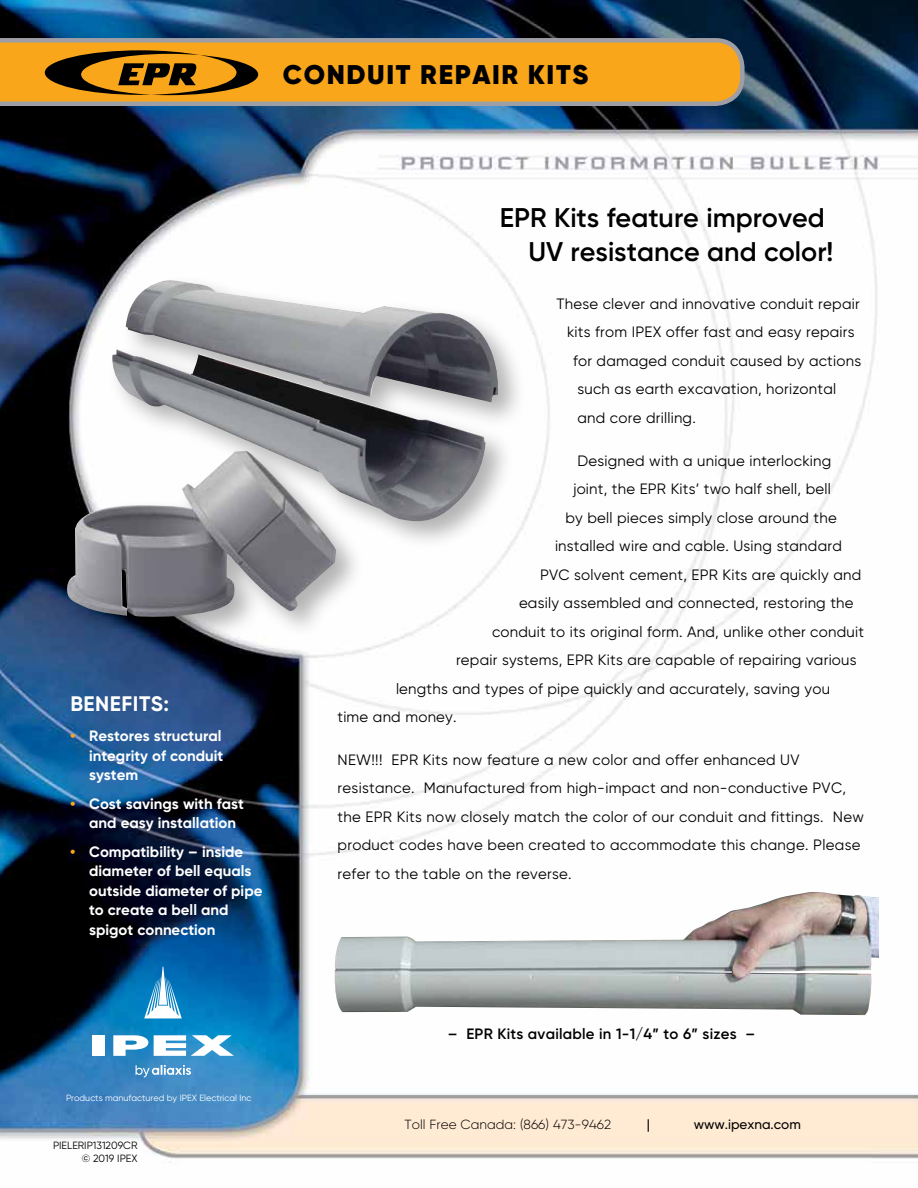
<style>
.page{position:relative;width:918px;height:1188px;background:#fff}
.page>*{position:absolute;margin:0;border:0;box-sizing:border-box;transform-origin:0 0}
.t1{font:600 27px/34.5px "Gilroy";color:#000}
.t2{font:900 27px "Gilroy";letter-spacing:.06em;color:#000}
.t3{font:700 21px "Gilroy";letter-spacing:.025em;color:#fff}
.t4{font:15px/28.5px "Gilroy";letter-spacing:.015em;color:#000}
.t5{font:700 15px/19.5px "Gilroy";color:#fff}
.t6{font:600 15px "Gilroy";letter-spacing:.015em;color:#000}
.t7{font:500 13.5px "Gilroy";color:#000}
.t8{font:300 13.2px "Gilroy";color:#000}
.t9{font:10.5px/12.6px "Gilroy";color:#000;text-align:right}
.t10{font:9px "Gilroy";color:#fff}
.s1{color:#faa61a}
</style>
<div class="page">
<img style="left:0;top:0;width:918px;height:1163px">
<div style="left:106px;top:274px;width:422px;height:277px;background:#000;opacity:.3"></div>
<img style="left:110px;top:280px;width:392px;height:244px">
<img style="left:333px;top:892px;width:546px;height:123px">
<svg style="left:0;top:38px;width:745px;height:68px;background:#e8a331"></svg>
<div style="left:93px;top:1035px;width:12px;height:21px;background:#fff"></div>
<svg style="left:113px;top:1035px;width:35px;height:21px"></svg>
<svg style="left:154px;top:1035px;width:80px;height:21px"></svg>
<svg style="left:144px;top:967px;width:38px;height:51px"></svg>
<svg style="left:136px;top:1065px;width:55px;height:12px"></svg>
<div style="left:61px;top:445px;width:304px;height:202px;background:#000;opacity:.3"></div>
<img style="left:66px;top:451px;width:273px;height:167px">
<svg style="left:45px;top:50px;width:213px;height:45px;background:#96640f"></svg>
<h1 class="t2" style="left:283px;top:57px;width:307px">CONDUIT REPAIR KITS</h1>
<h2 class="t3" style="left:70px;top:690px;width:100px">BENEFITS:</h2>
<p class="t5" style="left:89px;top:726px;width:136px;text-align:justify;text-indent:-19px"><span class="s1">•</span> Restores structural integrity of conduit system</p>
<p class="t5" style="left:89px;top:794px;width:156px;text-indent:-19px"><span class="s1">•</span> Cost savings with fast and easy installation</p>
<p class="t5" style="left:89px;top:842px;width:175px;text-indent:-19px"><span class="s1">•</span> Compatibility – inside diameter of bell equals outside diameter of pipe to create a bell and spigot connection</p>
<p class="t10" style="left:66px;top:1092px;width:187px">Products manufactured by IPEX Electrical Inc</p>
<p class="t9" style="left:53px;top:1139px;width:86px">PIELERIP131209CR © 2019 IPEX</p>
<h1 class="t1" style="left:528px;top:200px;width:307px;text-indent:-29px">EPR Kits feature improved<br>UV resistance and color!</h1>
<p class="t4" style="left:556px;top:289px;width:305px">These clever and innovative conduit repair</p>
<p class="t4" style="left:567px;top:318px;width:289px">kits from IPEX offer fast and easy repairs</p>
<p class="t4" style="left:573px;top:346px;width:290px">for damaged conduit caused by actions</p>
<p class="t4" style="left:578px;top:375px;width:260px">such as earth excavation, horizontal</p>
<p class="t4" style="left:578px;top:403px;width:120px">and core drilling.</p>
<p class="t4" style="left:578px;top:446px;width:255px">Designed with a unique interlocking</p>
<p class="t4" style="left:573px;top:474px;width:259px">joint, the EPR Kits’ two half shell, bell</p>
<p class="t4" style="left:566px;top:503px;width:273px">by bell pieces simply close around the</p>
<p class="t4" style="left:555px;top:531px;width:288px">installed wire and cable. Using standard</p>
<p class="t4" style="left:540px;top:560px;width:323px">PVC solvent cement, EPR Kits are quickly and</p>
<p class="t4" style="left:519px;top:588px;width:336px">easily assembled and connected, restoring the</p>
<p class="t4" style="left:492px;top:617px;width:374px">conduit to its original form. And, unlike other conduit</p>
<p class="t4" style="left:456px;top:645px;width:402px">repair systems, EPR Kits are capable of repairing various</p>
<p class="t4" style="left:396px;top:674px;width:436px">lengths and types of pipe quickly and accurately, saving you</p>
<p class="t4" style="left:338px;top:702px;width:121px">time and money.</p>
<p class="t4" style="left:338px;top:745px;width:528px">NEW!!! EPR Kits now feature a new color and offer enhanced UV resistance. Manufactured from high-impact and non-conductive PVC, the EPR Kits now closely match the color of our conduit and fittings. New product codes have been created to accommodate this change. Please refer to the table on the reverse.</p>
<p class="t6" style="left:448px;top:1025px;width:309px">– EPR Kits available in 1-1/4” to 6” sizes –</p>
<p class="t8" style="left:404px;top:1116px;width:208px">Toll Free Canada: (866) 473-9462</p>
<p class="t7" style="left:647px;top:1115px;width:5px">|</p>
<p class="t7" style="left:694px;top:1115px;width:109px">www.ipexna.com</p>
</div>
